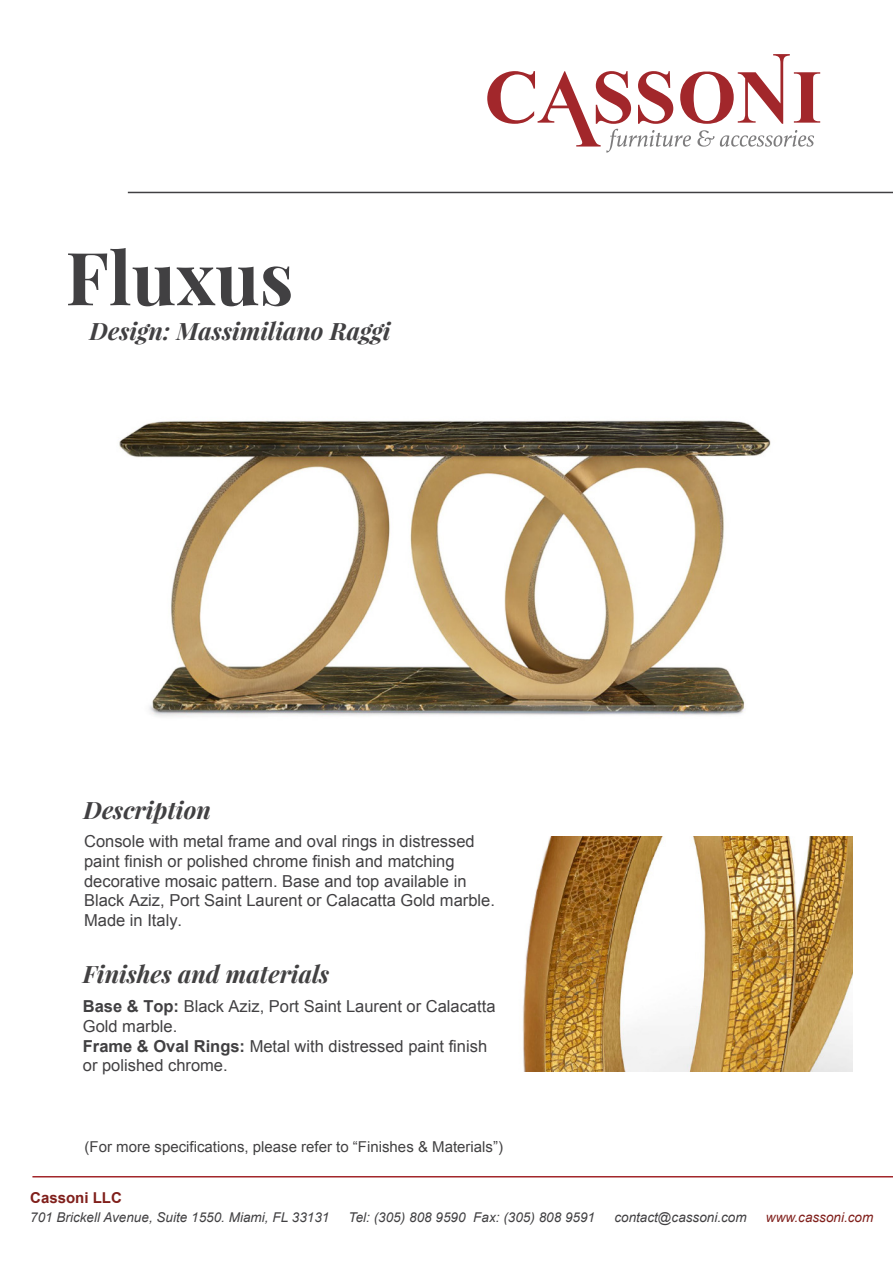
<style>
.page{position:relative;width:893px;height:1263px;background:#fff}
.page>*{position:absolute;margin:0;border:0;box-sizing:border-box;transform-origin:0 0}
.t1{font:700 73.2px "Playfair Display";color:#414042}
.t2{font:italic 700 24px "Playfair Display";color:#414042}
.t3{font:italic 700 24px "Playfair Display";color:#424142}
.t4{font:16.5px/19.8px "Arial";color:#414042}
.t5{font:15px "Arial";color:#424142}
.t6{font:700 15px "Arial";color:#801f1b}
.t7{font:italic 13.5px "Arial";color:#414042}
.t8{font:italic 13.5px "Arial";color:#801f1b}
.s1{font-weight:700}
</style>
<div class="page">
<hr style="left:32px;top:1176px;width:861px;height:1px;background:#a2272b">
<hr style="left:128px;top:192px;width:765px;height:1px;background:#414042">
<svg style="left:487px;top:54px;width:333px;height:99px"></svg>
<img style="left:119px;top:420px;width:652px;height:297px">
<img style="left:523px;top:837px;width:329px;height:235px">
<h1 class="t1" style="left:66px;top:232px;width:229px">Fluxus</h1>
<h2 class="t2" style="left:90px;top:315px;width:302px">Design: Massimiliano Raggi</h2>
<h2 class="t2" style="left:84px;top:793px;width:129px">Description</h2>
<p class="t4" style="left:84px;top:831px;width:412px">Console with metal frame and oval rings in distressed paint finish or polished chrome finish and matching decorative mosaic pattern. Base and top available in Black Aziz, Port Saint Laurent or Calacatta Gold marble.<br>Made in Italy.</p>
<h2 class="t3" style="left:83px;top:957px;width:248px">Finishes and materials</h2>
<p class="t4" style="left:83px;top:996px;width:414px"><span class="s1">Base &amp; Top:</span> Black Aziz, Port Saint Laurent or Calacatta Gold marble.<br><span class="s1">Frame &amp; Oval Rings:</span> Metal with distressed paint finish or polished chrome.</p>
<p class="t5" style="left:85px;top:1137px;width:420px">(For more specifications, please refer to “Finishes &amp; Materials”)</p>
<p class="t6" style="left:30px;top:1187px;width:93px">Cassoni LLC</p>
<p class="t7" style="left:30px;top:1209px;width:301px">701 Brickell Avenue, Suite 1550. Miami, FL 33131</p>
<p class="t7" style="left:349px;top:1209px;width:248px">Tel: (305) 808 9590 Fax: (305) 808 9591</p>
<p class="t7" style="left:614px;top:1209px;width:134px">contact@cassoni.com</p>
<p class="t8" style="left:766px;top:1209px;width:109px">www.cassoni.com</p>
</div>
